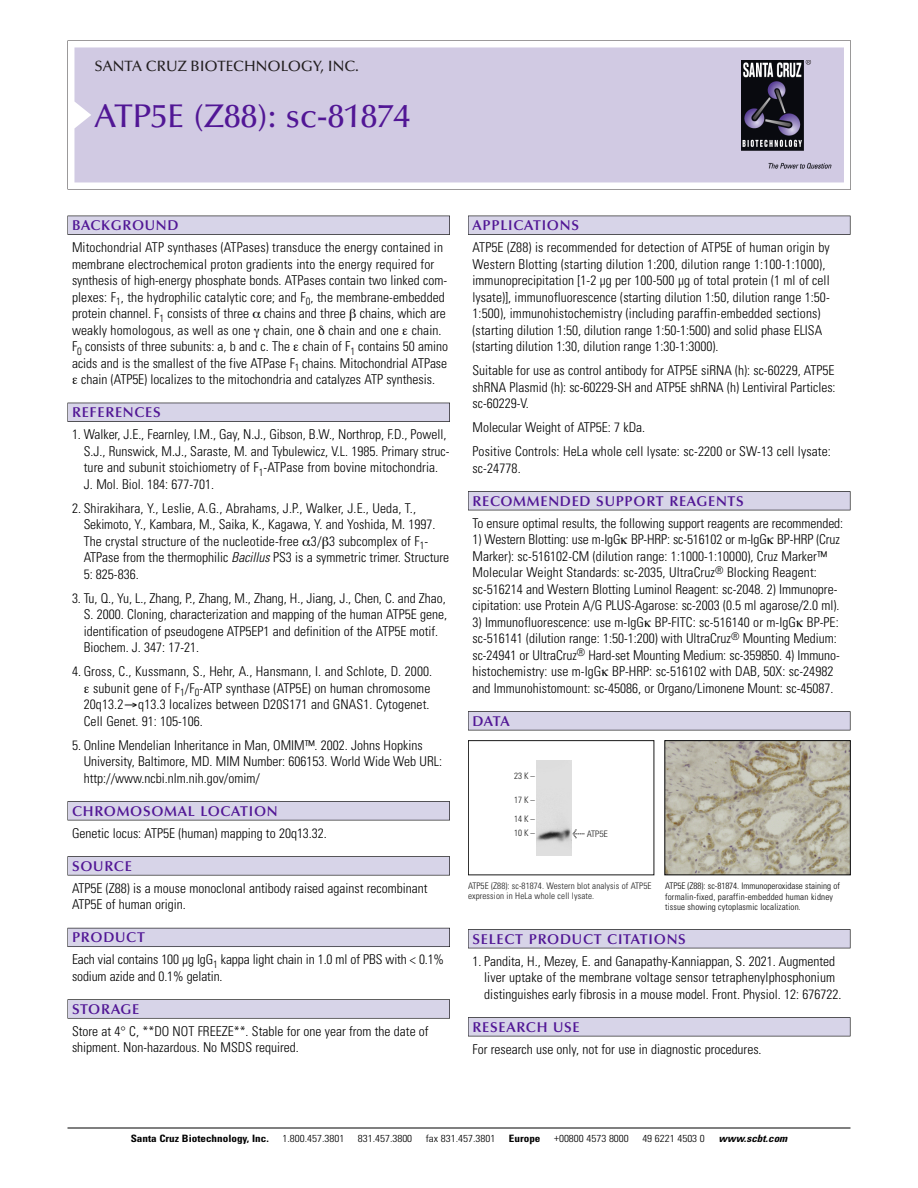
<style>
.page{position:relative;width:918px;height:1188px;background:#fff}
.page>*{position:absolute;margin:0;border:0;box-sizing:border-box;transform-origin:0 0}
.t1{font:500 33px "Optima";color:#511695}
.t2{font:500 15px "Optima";color:#231f20}
.t3{font:600 14.25px "Optima";letter-spacing:.05em;color:#511695}
.t4{font:300 condensed 13.5px/16.5px "Univers";color:#000}
.t5{font:300 condensed 10.2px "Univers";color:#000;scale:1.1 1}
.t6{font:700 condensed 10.2px "Univers";color:#000;scale:1.1 1}
.t7{font:italic 700 condensed 10.2px "Univers";color:#000;scale:1.1 1}
.t8{font:300 condensed 9px/10.5px "Univers";letter-spacing:.015em;color:#000}
.t9{font:300 condensed 9px/10.5px "Univers";letter-spacing:.01em;color:#191919}
.t10{font:300 condensed 9px "Helvetica Neue";letter-spacing:.005em;color:#191919}
.s1{font-style:italic}
.s2{font-family:"Meta Plus";font-weight:400;font-stretch:normal;font-size:10.5px}
</style>
<div class="page">
<svg style="left:68px;top:40px;width:783px;height:149px"></svg>
<div style="left:74px;top:47px;width:770px;height:135px;background:#d1cae3"></div>
<img style="left:741px;top:60px;width:90px;height:108px">
<div style="left:68px;top:216px;width:382px;height:19px;background:#535256"></div>
<div style="left:68px;top:216px;width:381px;height:18px;background:#d7d4e8"></div>
<div style="left:68px;top:403px;width:382px;height:19px;background:#525156"></div>
<div style="left:68px;top:403px;width:381px;height:18px;background:#d7d4e8"></div>
<div style="left:68px;top:801px;width:382px;height:19px;background:#545357"></div>
<div style="left:68px;top:802px;width:381px;height:18px;background:#d7d4e8"></div>
<div style="left:68px;top:856px;width:382px;height:19px;background:#575659"></div>
<div style="left:68px;top:857px;width:381px;height:18px;background:#d7d4e8"></div>
<div style="left:68px;top:928px;width:382px;height:19px;background:#595860"></div>
<div style="left:68px;top:928px;width:381px;height:18px;background:#d7d4e8"></div>
<svg style="left:68px;top:999px;width:382px;height:20px"></svg>
<div style="left:68px;top:1000px;width:381px;height:18px;background:#d7d4e8"></div>
<div style="left:468px;top:216px;width:382px;height:19px;background:#535256"></div>
<div style="left:468px;top:216px;width:382px;height:18px;background:#d7d4e8"></div>
<div style="left:468px;top:491px;width:382px;height:19px;background:#515155"></div>
<div style="left:468px;top:492px;width:382px;height:18px;background:#d7d4e8"></div>
<div style="left:468px;top:711px;width:382px;height:19px;background:#545357"></div>
<div style="left:468px;top:712px;width:382px;height:18px;background:#d7d4e8"></div>
<div style="left:468px;top:929px;width:382px;height:19px;background:#515155"></div>
<div style="left:468px;top:930px;width:382px;height:18px;background:#d7d4e8"></div>
<div style="left:468px;top:1017px;width:382px;height:19px;background:#545357"></div>
<div style="left:468px;top:1018px;width:382px;height:18px;background:#d7d4e8"></div>
<hr style="left:68px;top:1128px;width:782px;height:1px;background:#000">
<img style="left:666px;top:742px;width:183px;height:131px">
<div style="left:664px;top:740px;width:187px;height:135px;border:1px solid #000"></div>
<div style="left:468px;top:740px;width:186px;height:135px;border:1px solid #191919"></div>
<img style="left:536px;top:760px;width:35px;height:95px">
<p class="t2" style="left:94px;top:60px;width:266px">SANTA CRUZ BIOTECHNOLOGY, INC.</p>
<p class="t1" style="left:94px;top:102px;width:317px">ATP5E (Z88): sc-81874</p>
<p class="t3" style="left:72px;top:219px;width:108px">BACKGROUND</p>
<p class="t4" style="left:72px;top:240px;width:372px">Mitochondrial ATP synthases (ATPases) transduce the energy contained in</p>
<p class="t4" style="left:72px;top:257px;width:364px">membrane electrochemical proton gradients into the energy required for</p>
<p class="t4" style="left:72px;top:273px;width:377px">synthesis of high-energy phosphate bonds. ATPases contain two linked com-</p>
<p class="t4" style="left:72px;top:290px;width:374px">plexes: F<sub>1</sub>, the hydrophilic catalytic core; and F<sub>0</sub>, the membrane-embedded</p>
<p class="t4" style="left:72px;top:306px;width:375px">protein channel. F<sub>1</sub> consists of three chains and three chains, which are</p>
<p class="t4" style="left:72px;top:323px;width:371px">weakly homologous, as well as one chain, one chain and one chain.</p>
<p class="t4" style="left:72px;top:339px;width:378px">F<sub>0</sub> consists of three subunits: a, b and c. The chain of F<sub>1</sub> contains 50 amino</p>
<p class="t4" style="left:72px;top:356px;width:377px">acids and is the smallest of the five ATPase F<sub>1</sub> chains. Mitochondrial ATPase</p>
<p class="t4" style="left:81px;top:372px;width:355px">chain (ATP5E) localizes to the mitochondria and catalyzes ATP synthesis.</p>
<p class="t3" style="left:72px;top:406px;width:90px">REFERENCES</p>
<p class="t4" style="left:84px;top:427px;width:367px;text-indent:-12px">1. Walker, J.E., Fearnley, I.M., Gay, N.J., Gibson, B.W., Northrop, F.D., Powell, S.J., Runswick, M.J., Saraste, M. and Tybulewicz, V.L. 1985. Primary struc&shy;ture and subunit stoichiometry of F<sub>1</sub>-ATPase from bovine mitochondria.<br>J. Mol. Biol. 184: 677-701.</p>
<p class="t4" style="left:84px;top:501px;width:367px;text-indent:-12px">2. Shirakihara, Y., Leslie, A.G., Abrahams, J.P., Walker, J.E., Ueda, T., Sekimoto, Y., Kambara, M., Saika, K., Kagawa, Y. and Yoshida, M. 1997.<br>The crystal structure of the nucleotide-free 3/ 3 subcomplex of F<sub>1</sub>- ATPase from the thermophilic <span class="s1">Bacillus</span> PS3 is a symmetric trimer. Structure 5: 825-836.</p>
<p class="t4" style="left:84px;top:591px;width:365px;text-indent:-12px">3. Tu, Q., Yu, L., Zhang, P., Zhang, M., Zhang, H., Jiang, J., Chen, C. and Zhao, S. 2000. Cloning, characterization and mapping of the human ATP5E gene, identification of pseudogene ATP5EP1 and definition of the ATP5E motif.<br>Biochem. J. 347: 17-21.</p>
<p class="t4" style="left:72px;top:664px;width:362px">4. Gross, C., Kussmann, S., Hehr, A., Hansmann, I. and Schlote, D. 2000.</p>
<p class="t4" style="left:93px;top:681px;width:339px">subunit gene of F<sub>1</sub>/F<sub>0</sub>-ATP synthase (ATP5E) on human chromosome</p>
<p class="t4" style="left:84px;top:697px;width:347px">20q13.2→q13.3 localizes between D20S171 and GNAS1. Cytogenet.</p>
<p class="t4" style="left:84px;top:714px;width:121px">Cell Genet. 91: 105-106.</p>
<p class="t4" style="left:84px;top:738px;width:360px;text-indent:-12px">5. Online Mendelian Inheritance in Man, OMIM™. 2002. Johns Hopkins<br>University, Baltimore, MD. MIM Number: 606153. World Wide Web URL: http://www.ncbi.nlm.nih.gov/omim/</p>
<p class="t3" style="left:72px;top:805px;width:207px">CHROMOSOMAL LOCATION</p>
<p class="t4" style="left:72px;top:826px;width:256px">Genetic locus: ATP5E (human) mapping to 20q13.32.</p>
<p class="t3" style="left:72px;top:860px;width:61px">SOURCE</p>
<p class="t4" style="left:72px;top:881px;width:357px">ATP5E (Z88) is a mouse monoclonal antibody raised against recombinant<br>ATP5E of human origin.</p>
<p class="t3" style="left:72px;top:931px;width:74px">PRODUCT</p>
<p class="t4" style="left:72px;top:953px;width:374px">Each vial contains 100 µg IgG<sub>1</sub> kappa light chain in 1.0 ml of PBS with &lt; 0.1% sodium azide and 0.1% gelatin.</p>
<p class="t3" style="left:72px;top:1003px;width:69px">STORAGE</p>
<p class="t4" style="left:72px;top:1024px;width:358px">Store at 4° C, **DO NOT FREEZE**. Stable for one year from the date of shipment. Non-hazardous. No MSDS required.</p>
<p class="t3" style="left:473px;top:219px;width:108px">APPLICATIONS</p>
<p class="t4" style="left:473px;top:240px;width:359px">ATP5E (Z88) is recommended for detection of ATP5E of human origin by Western Blotting (starting dilution 1:200, dilution range 1:100-1:1000), immunoprecipitation [1-2 µg per 100-500 µg of total protein (1 ml of cell lysate)], immunofluorescence (starting dilution 1:50, dilution range 1:50- 1:500), immunohistochemistry (including paraffin-embedded sections) (starting dilution 1:50, dilution range 1:50-1:500) and solid phase ELISA (starting dilution 1:30, dilution range 1:30-1:3000).</p>
<p class="t4" style="left:473px;top:363px;width:365px;text-align:justify">Suitable for use as control antibody for ATP5E siRNA (h): sc-60229, ATP5E shRNA Plasmid (h): sc-60229-SH and ATP5E shRNA (h) Lentiviral Particles: sc-60229-V.</p>
<p class="t4" style="left:473px;top:420px;width:174px">Molecular Weight of ATP5E: 7 kDa.</p>
<p class="t4" style="left:473px;top:444px;width:360px">Positive Controls: HeLa whole cell lysate: sc-2200 or SW-13 cell lysate: sc-24778.</p>
<p class="t3" style="left:473px;top:495px;width:273px">RECOMMENDED SUPPORT REAGENTS</p>
<p class="t4" style="left:473px;top:516px;width:372px">To ensure optimal results, the following support reagents are recommended:</p>
<p class="t4" style="left:473px;top:532px;width:369px">1) Western Blotting: use m-IgG BP-HRP: sc-516102 or m-IgG BP-HRP (Cruz Marker): sc-516102-CM (dilution range: 1:1000-1:10000), Cruz Marker™ Molecular Weight Standards: sc-2035, UltraCruz<sup>®</sup> Blocking Reagent: sc-516214 and Western Blotting Luminol Reagent: sc-2048. 2) Immunopre&shy;cipitation: use Protein A/G PLUS-Agarose: sc-2003 (0.5 ml agarose/2.0 ml).</p>
<p class="t4" style="left:473px;top:615px;width:369px">3) Immunofluorescence: use m-IgG BP-FITC: sc-516140 or m-IgG BP-PE: sc-516141 (dilution range: 1:50-1:200) with UltraCruz<sup>®</sup> Mounting Medium: sc-24941 or UltraCruz<sup>®</sup> Hard-set Mounting Medium: sc-359850. 4) Immuno&shy;histochemistry: use m-IgG BP-HRP: sc-516102 with DAB, 50X: sc-24982 and Immunohistomount: sc-45086, or Organo/Limonene Mount: sc-45087.</p>
<p class="t3" style="left:473px;top:715px;width:39px">DATA</p>
<p class="t9" style="left:514px;top:771px;width:22px">23K–</p>
<p class="t9" style="left:514px;top:791px;width:22px;line-height:18.9px">17K–<br>14K–</p>
<p class="t9" style="left:514px;top:829px;width:22px">10K–</p>
<p class="t10" style="left:572px;top:831px;width:37px"><span class="s2">&lt;</span> ATP5E</p>
<p class="t9" style="left:468px;top:881px;width:185px">ATP5E (Z88): sc-81874. Western blot analysis of ATP5E expression in HeLa whole cell lysate.</p>
<p class="t8" style="left:665px;top:882px;width:176px">ATP5E (Z88): sc-81874. Immunoperoxidase staining of formalin-fixed, paraffin-embedded human kidney tissue showing cytoplasmic localization.</p>
<p class="t3" style="left:473px;top:933px;width:215px">SELECT PRODUCT CITATIONS</p>
<p class="t4" style="left:484px;top:954px;width:359px;text-indent:-12px">1. Pandita, H., Mezey, E. and Ganapathy-Kanniappan, S. 2021. Augmented liver uptake of the membrane voltage sensor tetraphenylphosphonium distinguishes early fibrosis in a mouse model. Front. Physiol. 12: 676722.</p>
<p class="t3" style="left:473px;top:1021px;width:109px">RESEARCH USE</p>
<p class="t4" style="left:473px;top:1042px;width:291px">For research use only, not for use in diagnostic procedures.</p>
<p class="t6" style="left:131px;top:1135px;width:127px">Santa Cruz Biotechnology, Inc.</p>
<p class="t5" style="left:282px;top:1135px;width:58px">1.800.457.3801</p>
<p class="t5" style="left:358px;top:1135px;width:51px">831.457.3800</p>
<p class="t5" style="left:426px;top:1135px;width:65px">fax 831.457.3801</p>
<p class="t6" style="left:509px;top:1135px;width:30px">Europe</p>
<p class="t5" style="left:554px;top:1135px;width:69px">+00800 4573 8000</p>
<p class="t5" style="left:642px;top:1135px;width:58px">49 6221 4503 0</p>
<p class="t7" style="left:719px;top:1135px;width:66px">www.scbt.com</p>
</div>
